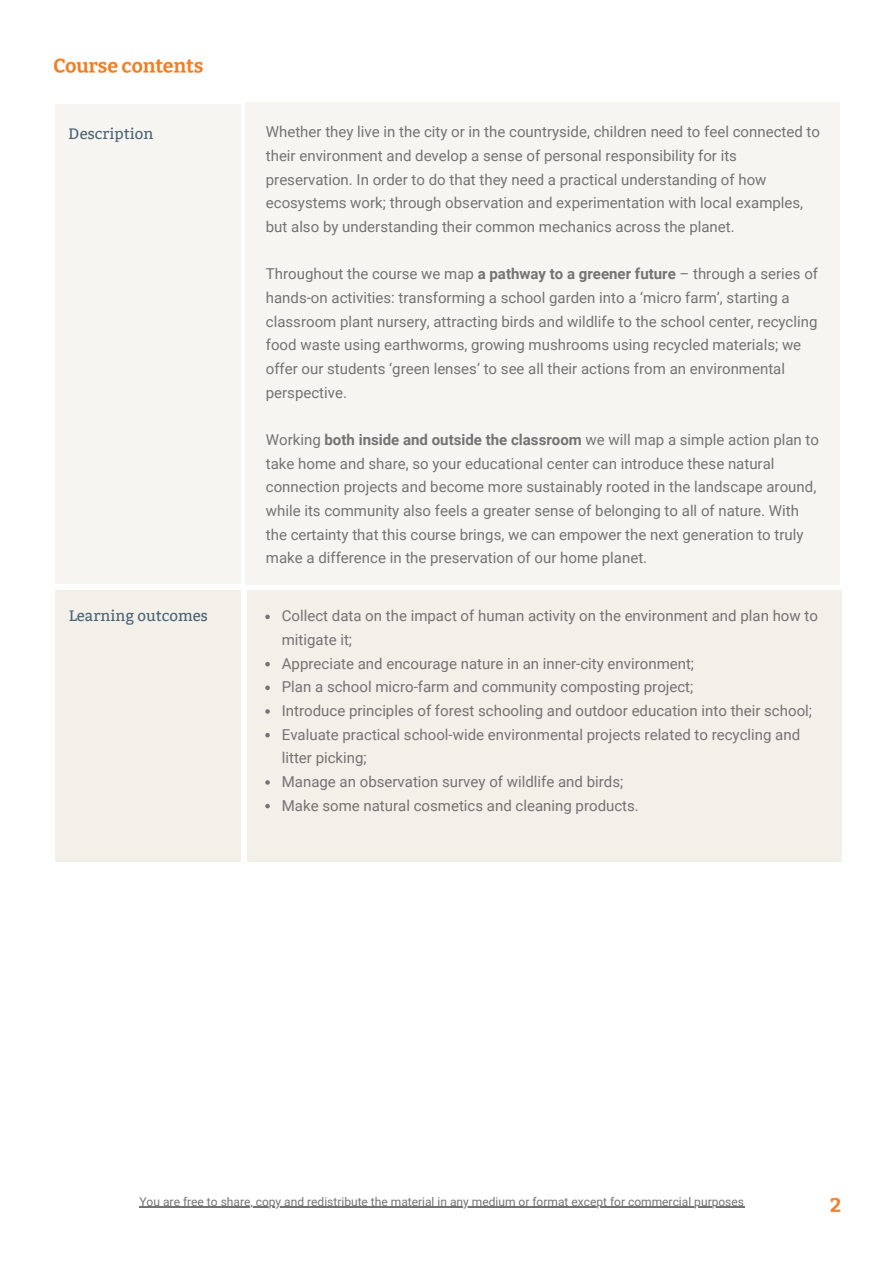
<style>
.page{position:relative;width:894px;height:1264px;background:#fff}
.page>*{position:absolute;margin:0;border:0;box-sizing:border-box;transform-origin:0 0}
.t1{font:15px/23.7px "Roboto";color:#737373}
.t2{font:15px "Bitter";color:#1e4157}
.t3{font:12px "Roboto";color:#737373}
.s1{font-weight:700}
</style>
<div class="page">
<div style="left:55px;top:590px;width:185px;height:272px;background:#f3efe9"></div>
<div style="left:55px;top:104px;width:185px;height:480px;background:#f7f5f1"></div>
<div style="left:245px;top:103px;width:594px;height:482px;background:#f7f5f1"></div>
<div style="left:247px;top:590px;width:594px;height:272px;background:#f3efe9"></div>
<svg style="left:265px;top:614px;width:5px;height:5px"></svg>
<svg style="left:265px;top:662px;width:5px;height:4px"></svg>
<svg style="left:265px;top:685px;width:5px;height:5px"></svg>
<svg style="left:265px;top:709px;width:5px;height:4px"></svg>
<svg style="left:265px;top:733px;width:5px;height:4px"></svg>
<svg style="left:265px;top:780px;width:5px;height:4px"></svg>
<svg style="left:265px;top:803px;width:5px;height:5px"></svg>
<hr style="left:139px;top:1206px;width:605px;height:1px;background:#737373">
<p class="t2" style="left:69px;top:124px;width:86px">Description</p>
<p class="t2" style="left:69px;top:607px;width:140px">Learning outcomes</p>
<p class="t1" style="left:266px;top:120px;width:555px">Whether they live in the city or in the countryside, children need to feel connected to their environment and develop a sense of personal responsibility for its preservation. In order to do that they need a practical understanding of how ecosystems work; through observation and experimentation with local examples, but also by understanding their common mechanics across the planet.</p>
<p class="t1" style="left:266px;top:262px;width:553px">Throughout the course we map <span class="s1">a pathway to a greener future</span> – through a series of hands-on activities: transforming a school garden into a ‘micro farm’, starting a classroom plant nursery, attracting birds and wildlife to the school center, recycling food waste using earthworms, growing mushrooms using recycled materials; we offer our students ‘green lenses’ to see all their actions from an environmental perspective.</p>
<p class="t1" style="left:266px;top:428px;width:554px">Working <span class="s1">both inside and outside the classroom</span> we will map a simple action plan to take home and share, so your educational center can introduce these natural connection projects and become more sustainably rooted in the landscape around, while its community also feels a greater sense of belonging to all of nature. With the certainty that this course brings, we can empower the next generation to truly make a difference in the preservation of our home planet.</p>
<p class="t1" style="left:282px;top:604px;width:537px">Collect data on the impact of human activity on the environment and plan how to mitigate it;</p>
<p class="t1" style="left:282px;top:651px;width:413px">Appreciate and encourage nature in an inner-city environment;</p>
<p class="t1" style="left:282px;top:675px;width:413px">Plan a school micro-farm and community composting project;</p>
<p class="t1" style="left:282px;top:699px;width:531px">Introduce principles of forest schooling and outdoor education into their school;</p>
<p class="t1" style="left:282px;top:722px;width:519px">Evaluate practical school-wide environmental projects related to recycling and litter picking;</p>
<p class="t1" style="left:282px;top:770px;width:343px">Manage an observation survey of wildlife and birds;</p>
<p class="t1" style="left:282px;top:793px;width:358px">Make some natural cosmetics and cleaning products.</p>
<p class="t3" style="left:139px;top:1194px;width:606px">You are free to share, copy and redistribute the material in any medium or format except for commercial purposes</p>
</div>
